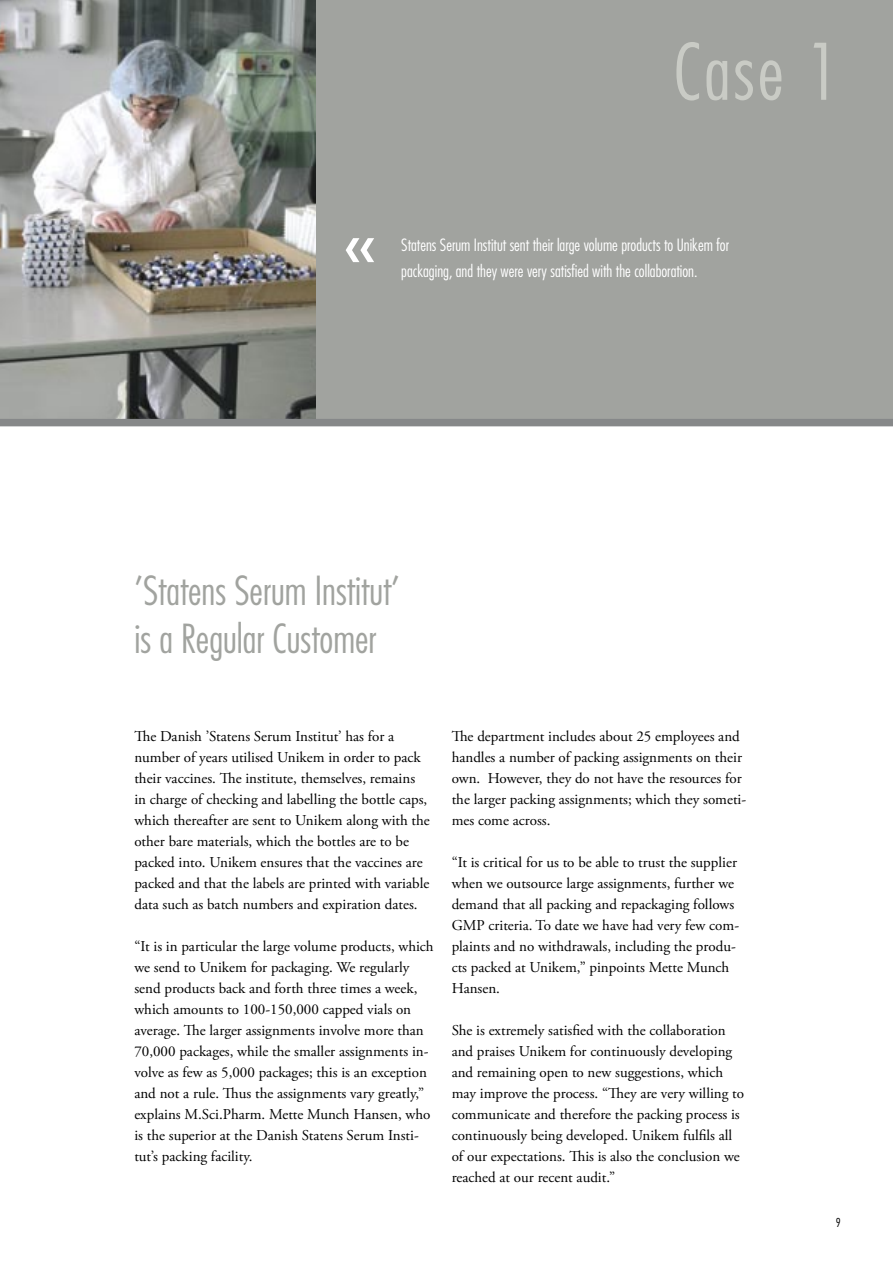
<style>
.page{position:relative;width:893px;height:1263px;background:#fff}
.page>*{position:absolute;margin:0;border:0;box-sizing:border-box;transform-origin:0 0}
.Overskrift_-_rød{font:300 condensed 75.75px "Futura";color:#c9cbc5}
.overskrift_ny{font:300 condensed 39px/48px "Futura";color:#a1a39f}
.Info_tekst{font:300 condensed 16.5px/25.5px "Futura";color:#fff}
.brød{font:15px/21px "Adobe Garamond Pro";color:#000}
.t1{font:300 condensed 12px "Futura";color:#000}
</style>
<div class="page">
<img style="left:0;top:0;width:316px;height:419px">
<div style="left:316px;top:0;width:577px;height:424px;background:#a1a39f"></div>
<div style="left:0;top:419px;width:893px;height:7px;background:#868889"></div>
<svg style="left:346px;top:238px;width:28px;height:24px"></svg>
<p class="Overskrift_-_rød" style="left:674px;top:27px;width:167px">Case 1</p>
<p class="Info_tekst" style="left:401px;top:232px;width:329px">Statens Serum Institut sent their large volume products to Unikem for packaging, and they were very satisfied with the collaboration.</p>
<p class="overskrift_ny" style="left:134px;top:566px;width:267px">’Statens Serum Institut’ is a Regular Customer</p>
<p class="brød" style="left:134px;top:726px;width:297px">The Danish ’Statens Serum Institut’ has for a number of years utilised Unikem in order to pack their vaccines. The institute, themselves, remains in charge of checking and labelling the bottle caps, which thereafter are sent to Unikem along with the other bare materials, which the bottles are to be packed into. Unikem ensures that the vaccines are packed and that the labels are printed with variable data such as batch numbers and expiration dates.</p>
<p class="brød" style="left:134px;top:936px;width:301px">“It is in particular the large volume products, which we send to Unikem for packaging. We regularly send products back and forth three times a week, which amounts to 100-150,000 capped vials on average. The larger assignments involve more than 70,000 packages, while the smaller assignments in&shy;volve as few as 5,000 packages; this is an exception and not a rule. Thus the assignments vary greatly,” explains M.Sci.Pharm. Mette Munch Hansen, who is the superior at the Danish Statens Serum Insti&shy;tut’s packing facility.</p>
<p class="brød" style="left:452px;top:726px;width:296px">The department includes about 25 employees and handles a number of packing assignments on their own. However, they do not have the resources for the larger packing assignments; which they someti&shy;mes come across.</p>
<p class="brød" style="left:452px;top:852px;width:289px">“It is critical for us to be able to trust the supplier when we outsource large assignments, further we demand that all packing and repackaging follows GMP criteria. To date we have had very few com&shy;plaints and no withdrawals, including the produ&shy;cts packed at Unikem,” pinpoints Mette Munch Hansen.</p>
<p class="brød" style="left:452px;top:1020px;width:294px">She is extremely satisfied with the collaboration and praises Unikem for continuously developing and remaining open to new suggestions, which may improve the process. “They are very willing to communicate and therefore the packing process is continuously being developed. Unikem fulfils all of our expectations. This is also the conclusion we reached at our recent audit.”</p>
<p class="t1" style="left:836px;top:1215px;width:6px">9</p>
</div>
